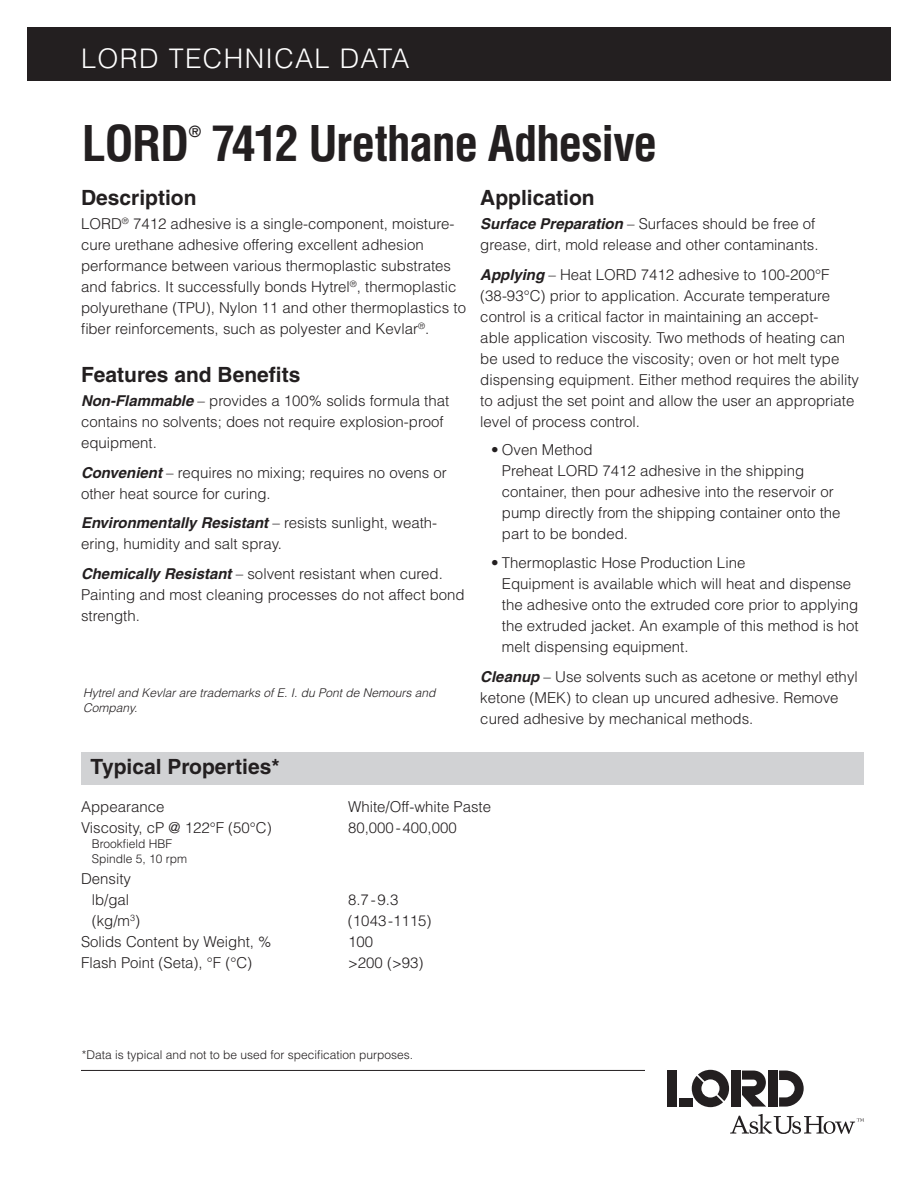
<style>
.page{position:relative;width:918px;height:1188px;background:#fff}
.page>*{position:absolute;margin:0;border:0;box-sizing:border-box;transform-origin:0 0}
.Headline{font:700 condensed 48px "Helvetica";letter-spacing:-.03em;color:#231f20}
.t1{font:300 27px "Helvetica";letter-spacing:.05em;color:#fff}
.Paragraph_Headline{font:700 21px "Helvetica";color:#231f20}
.Body_Copy{font:300 15px/21px "Helvetica";color:#231f20}
.Bullets{font:300 15px/21px "Helvetica";color:#231f20}
.Typical_Properties_T{font:300 15px "Helvetica";color:#231f20}
.Headline-2{font:700 condensed 15px "Helvetica";color:#231f20}
.Typical_Properties_T-2{font:300 12px "Helvetica";color:#231f20}
.Body_Copy_-_Trademar{font:italic 300 12px/15px "Helvetica";color:#231f20}
.s1{font-weight:700;font-style:italic}
</style>
<div class="page">
<hr style="left:81px;top:1070px;width:564px;height:1px;background:#231f20">
<svg style="left:692px;top:1070px;width:37px;height:37px"></svg>
<div style="left:668px;top:1071px;width:9px;height:36px;background:#231f20"></div>
<div style="left:731px;top:1071px;width:9px;height:36px;background:#231f20"></div>
<div style="left:768px;top:1071px;width:9px;height:36px;background:#231f20"></div>
<svg style="left:742px;top:1071px;width:24px;height:36px"></svg>
<div style="left:679px;top:1098px;width:13px;height:9px;background:#231f20"></div>
<svg style="left:779px;top:1071px;width:25px;height:36px"></svg>
<svg style="left:730px;top:1114px;width:134px;height:20px"></svg>
<div style="left:27px;top:27px;width:864px;height:54px;background:#231f20"></div>
<div style="left:81px;top:752px;width:783px;height:33px;background:#d1d2d4"></div>
<h2 class="t1" style="left:82px;top:41px;width:330px">LORD TECHNICAL DATA</h2>
<p class="Headline" style="left:82px;top:115px;width:109px">LORD</p>
<p class="Headline-2" style="left:189px;top:122px;width:14px">®</p>
<p class="Headline" style="left:212px;top:115px;width:447px">7412 Urethane Adhesive</p>
<p class="Paragraph_Headline" style="left:480px;top:185px;width:116px">Application</p>
<p class="Body_Copy" style="left:480px;top:213px;width:340px"><span class="s1">Surface Preparation</span> – Surfaces should be free of grease, dirt, mold release and other contaminants.</p>
<p class="Body_Copy" style="left:480px;top:264px;width:380px"><span class="s1">Applying</span> – Heat LORD 7412 adhesive to 100-200°F (38-93°C) prior to application. Accurate temperature control is a critical factor in maintaining an accept-<br>able application viscosity. Two methods of heating can be used to reduce the viscosity; oven or hot melt type dispensing equipment. Either method requires the ability to adjust the set point and allow the user an appropriate level of process control.</p>
<p class="Bullets" style="left:491px;top:438px;width:103px">• Oven Method</p>
<p class="Bullets" style="left:502px;top:459px;width:340px">Preheat LORD 7412 adhesive in the shipping container, then pour adhesive into the reservoir or pump directly from the shipping container onto the part to be bonded.</p>
<p class="Bullets" style="left:491px;top:552px;width:256px">• Thermoplastic Hose Production Line</p>
<p class="Bullets" style="left:502px;top:573px;width:358px">Equipment is available which will heat and dispense the adhesive onto the extruded core prior to applying the extruded jacket. An example of this method is hot melt dispensing equipment.</p>
<p class="Body_Copy" style="left:480px;top:666px;width:379px"><span class="s1">Cleanup</span> – Use solvents such as acetone or methyl ethyl ketone (MEK) to clean up uncured adhesive. Remove cured adhesive by mechanical methods.</p>
<p class="Paragraph_Headline" style="left:91px;top:754px;width:190px">Typical Properties*</p>
<p class="Typical_Properties_T" style="left:81px;top:797px;width:85px">Appearance</p>
<p class="Typical_Properties_T" style="left:348px;top:797px;width:145px">White/Off-white Paste</p>
<p class="Typical_Properties_T" style="left:81px;top:818px;width:192px">Viscosity, cP @ 122°F (50°C)</p>
<p class="Typical_Properties_T" style="left:348px;top:818px;width:110px">80,000-400,000</p>
<p class="Typical_Properties_T-2" style="left:92px;top:836px;width:82px">Brookfield HBF</p>
<p class="Typical_Properties_T-2" style="left:92px;top:851px;width:97px">Spindle 5, 10 rpm</p>
<p class="Typical_Properties_T" style="left:81px;top:869px;width:52px">Density</p>
<p class="Typical_Properties_T" style="left:92px;top:890px;width:39px">lb/gal</p>
<p class="Typical_Properties_T" style="left:348px;top:890px;width:52px">8.7-9.3</p>
<p class="Typical_Properties_T" style="left:92px;top:911px;width:50px">(kg/m<sup>3</sup>)</p>
<p class="Typical_Properties_T" style="left:348px;top:911px;width:85px">(1043-1115)</p>
<p class="Typical_Properties_T" style="left:81px;top:932px;width:192px">Solids Content by Weight, %</p>
<p class="Typical_Properties_T" style="left:348px;top:932px;width:27px">100</p>
<p class="Typical_Properties_T" style="left:81px;top:953px;width:173px">Flash Point (Seta), °F (°C)</p>
<p class="Typical_Properties_T" style="left:348px;top:953px;width:77px">&gt;200 (&gt;93)</p>
<p class="Paragraph_Headline" style="left:81px;top:185px;width:117px">Description</p>
<p class="Body_Copy" style="left:81px;top:213px;width:387px">LORD<sup>®</sup> 7412 adhesive is a single-component, moisture&shy;cure urethane adhesive offering excellent adhesion performance between various thermoplastic substrates and fabrics. It successfully bonds Hytrel<sup>®</sup>, thermoplastic polyurethane (TPU), Nylon 11 and other thermoplastics to fiber reinforcements, such as polyester and Kevlar<sup>®</sup>.</p>
<p class="Paragraph_Headline" style="left:81px;top:362px;width:221px">Features and Benefits</p>
<p class="Body_Copy" style="left:81px;top:390px;width:370px"><span class="s1">Non-Flammable</span> – provides a 100% solids formula that contains no solvents; does not require explosion-proof equipment.</p>
<p class="Body_Copy" style="left:81px;top:461px;width:367px"><span class="s1">Convenient</span> – requires no mixing; requires no ovens or other heat source for curing.</p>
<p class="Body_Copy" style="left:81px;top:512px;width:358px"><span class="s1">Environmentally Resistant</span> – resists sunlight, weath&shy;ering, humidity and salt spray.</p>
<p class="Body_Copy" style="left:81px;top:563px;width:385px"><span class="s1">Chemically Resistant</span> – solvent resistant when cured.<br>Painting and most cleaning processes do not affect bond strength.</p>
<p class="Body_Copy_-_Trademar" style="left:83px;top:685px;width:354px">Hytrel and Kevlar are trademarks of E. I. du Pont de Nemours and<br>Company.</p>
<p class="Typical_Properties_T-2" style="left:82px;top:1047px;width:333px">*Data is typical and not to be used for specification purposes.</p>
</div>
